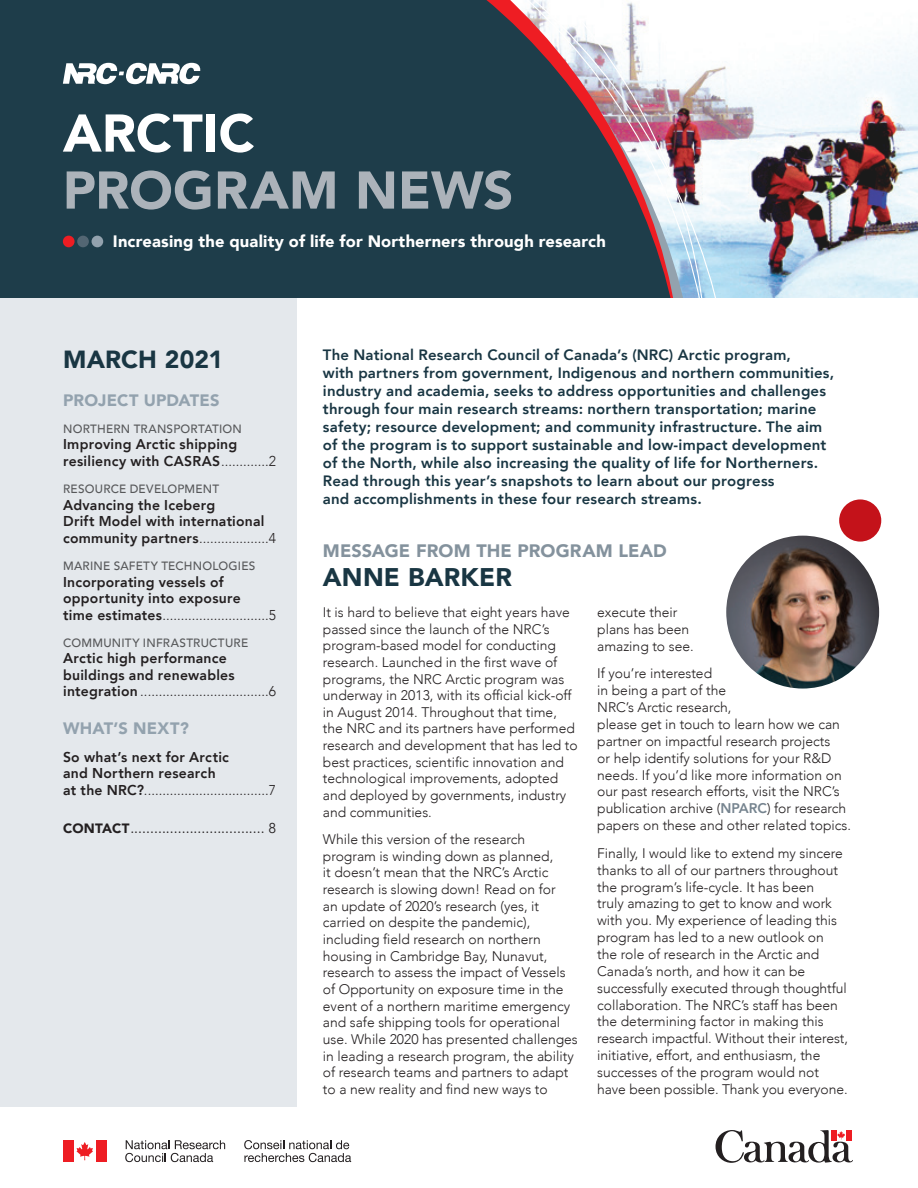
<style>
.page{position:relative;width:918px;height:1188px;background:#fff}
.page>*{position:absolute;margin:0;border:0;box-sizing:border-box;transform-origin:0 0}
.main_title_35pt_e{font:900 52.5px/57px "Avenir";color:#acb3ba}
.head_01_e{font:900 25.5px "Avenir";letter-spacing:.005em;color:#193643}
.head_01_e-2{font:900 24.75px "Avenir";letter-spacing:.005em;color:#193643}
.head_01_e-3{font:900 18px "Avenir";letter-spacing:.01em;color:#84929d}
.main_subtitle_e{font:900 16.5px "Avenir";letter-spacing:.01em;color:#fff}
.head_01_e-4{font:900 16.5px "Avenir";letter-spacing:.01em;color:#93a2ae}
.body_highlight_e{font:800 15px/18px "Avenir";letter-spacing:.01em;color:#193643}
.head_02_e{font:800 14.25px/16.5px "Avenir";letter-spacing:.015em;color:#231f20}
.head_01_e-5{font:14.25px "Avenir";color:#231f20}
.body_e{font:300 13.8px/16.6px "Avenir";color:#231f20}
.head_02_e-2{font:500 12px "Avenir";letter-spacing:.02em;color:#57585a}
.s1{color:#fff}
.s2{font-weight:300}
.s3{font-weight:900;font-size:13.5px}
.s4{font-family:"Avenir LT Std";font-weight:800;color:#76848f}
</style>
<div class="page">
<img style="left:734px;top:48px;width:184px;height:250px">
<svg style="left:707px;top:66px;width:27px;height:573px"></svg>
<svg style="left:0;top:0;width:707px;height:298px;background:#3a505c"></svg>
<div style="left:0;top:298px;width:297px;height:890px;background:#e4e8ec"></div>
<div style="left:0;top:1107px;width:918px;height:81px;background:#fff"></div>
<div style="left:63px;top:1140px;width:11px;height:22px;background:#ee1d23"></div>
<svg style="left:76px;top:1142px;width:17px;height:18px"></svg>
<div style="left:96px;top:1140px;width:10px;height:22px;background:#ee1d23"></div>
<svg style="left:125px;top:1140px;width:100px;height:22px"></svg>
<svg style="left:244px;top:1140px;width:107px;height:22px"></svg>
<svg style="left:715px;top:1130px;width:138px;height:33px"></svg>
<img style="left:726px;top:536px;width:153px;height:153px;border-radius:76px">
<div style="left:839px;top:499px;width:42px;height:43px;background:#c4121a;border-radius:50%"></div>
<svg style="left:63px;top:63px;width:139px;height:21px"></svg>
<div style="left:63px;top:236px;width:12px;height:11px;background:#ee1d23;border-radius:50%"></div>
<div style="left:77px;top:236px;width:12px;height:11px;background:#536673;border-radius:50%"></div>
<div style="left:92px;top:236px;width:11px;height:11px;background:#93a2ae;border-radius:50%"></div>
<p class="main_title_35pt_e" style="left:63px;top:103px;width:452px"><span class="s1">ARCTIC<br></span>PROGRAM NEWS</p>
<p class="main_subtitle_e" style="left:113px;top:227px;width:494px">Increasing the quality of life for Northerners through research</p>
<p class="head_01_e-2" style="left:63px;top:338px;width:162px">MARCH 2021</p>
<p class="head_01_e-4" style="left:63px;top:386px;width:158px">PROJECT UPDATES</p>
<p class="head_02_e-2" style="left:63px;top:418px;width:180px">NORTHERN TRANSPORTATION</p>
<p class="head_02_e" style="left:63px;top:436px;width:215px">Improving Arctic shipping resiliency with CASRAS<span class="s2">.............2</span></p>
<p class="head_02_e-2" style="left:63px;top:479px;width:157px">RESOURCE DEVELOPMENT</p>
<p class="head_02_e" style="left:63px;top:497px;width:215px">Advancing the Iceberg<br>Drift Model with international community partners<span class="s2">...................4</span></p>
<p class="head_02_e-2" style="left:63px;top:556px;width:194px">MARINE SAFETY TECHNOLOGIES</p>
<p class="head_02_e" style="left:63px;top:573px;width:215px">Incorporating vessels of opportunity into exposure<br>time estimates<span class="s2">.............................5</span></p>
<p class="head_02_e-2" style="left:63px;top:632px;width:187px">COMMUNITY INFRASTRUCTURE</p>
<p class="head_02_e" style="left:63px;top:650px;width:215px">Arctic high performance buildings and renewables integration <span class="s2">...................................6</span></p>
<p class="head_01_e-4" style="left:63px;top:715px;width:127px">WHAT’S NEXT?</p>
<p class="head_02_e" style="left:63px;top:749px;width:215px">So what’s next for Arctic<br>and Northern research<br>at the NRC?<span class="s2">..................................7</span></p>
<p class="head_01_e-5" style="left:63px;top:820px;width:215px"><span class="s3">CONTACT</span>.................................. 8</p>
<p class="body_highlight_e" style="left:323px;top:346px;width:513px">The National Research Council of Canada’s (NRC) Arctic program,<br>with partners from government, Indigenous and northern communities, industry and academia, seeks to address opportunities and challenges through four main research streams: northern transportation; marine safety; resource development; and community infrastructure. The aim of the program is to support sustainable and low-impact development of the North, while also increasing the quality of life for Northerners.<br>Read through this year’s snapshots to learn about our progress<br>and accomplishments in these four research streams.</p>
<p class="head_01_e-3" style="left:323px;top:535px;width:346px">MESSAGE FROM THE PROGRAM LEAD</p>
<p class="head_01_e" style="left:323px;top:555px;width:191px">ANNE BARKER</p>
<p class="body_e" style="left:597px;top:604px;width:98px">execute their plans has been amazing to see.</p>
<p class="body_e" style="left:597px;top:665px;width:255px">If you’re interested<br>in being a part of the<br>NRC’s Arctic research,<br>please get in touch to learn how we can partner on impactful research projects<br>or help identify solutions for your R&amp;D needs. If you’d like more information on our past research efforts, visit the NRC’s publication archive (<span class="s4">NPARC</span>) for research papers on these and other related topics.</p>
<p class="body_e" style="left:597px;top:845px;width:252px">Finally, I would like to extend my sincere thanks to all of our partners throughout the program’s life-cycle. It has been<br>truly amazing to get to know and work with you. My experience of leading this program has led to a new outlook on<br>the role of research in the Arctic and Canada’s north, and how it can be successfully executed through thoughtful collaboration. The NRC’s staff has been the determining factor in making this research impactful. Without their interest, initiative, effort, and enthusiasm, the successes of the program would not have been possible. Thank you everyone.</p>
<p class="body_e" style="left:323px;top:604px;width:256px">It is hard to believe that eight years have passed since the launch of the NRC’s program-based model for conducting research. Launched in the first wave of programs, the NRC Arctic program was underway in 2013, with its official kick-off in August 2014. Throughout that time, the NRC and its partners have performed research and development that has led to best practices, scientific innovation and technological improvements, adopted and deployed by governments, industry and communities.</p>
<p class="body_e" style="left:323px;top:831px;width:256px">While this version of the research program is winding down as planned,<br>it doesn’t mean that the NRC’s Arctic research is slowing down! Read on for<br>an update of 2020’s research (yes, it carried on despite the pandemic), including field research on northern housing in Cambridge Bay, Nunavut, research to assess the impact of Vessels of Opportunity on exposure time in the event of a northern maritime emergency and safe shipping tools for operational use. While 2020 has presented challenges in leading a research program, the ability of research teams and partners to adapt to a new reality and find new ways to</p>
</div>
